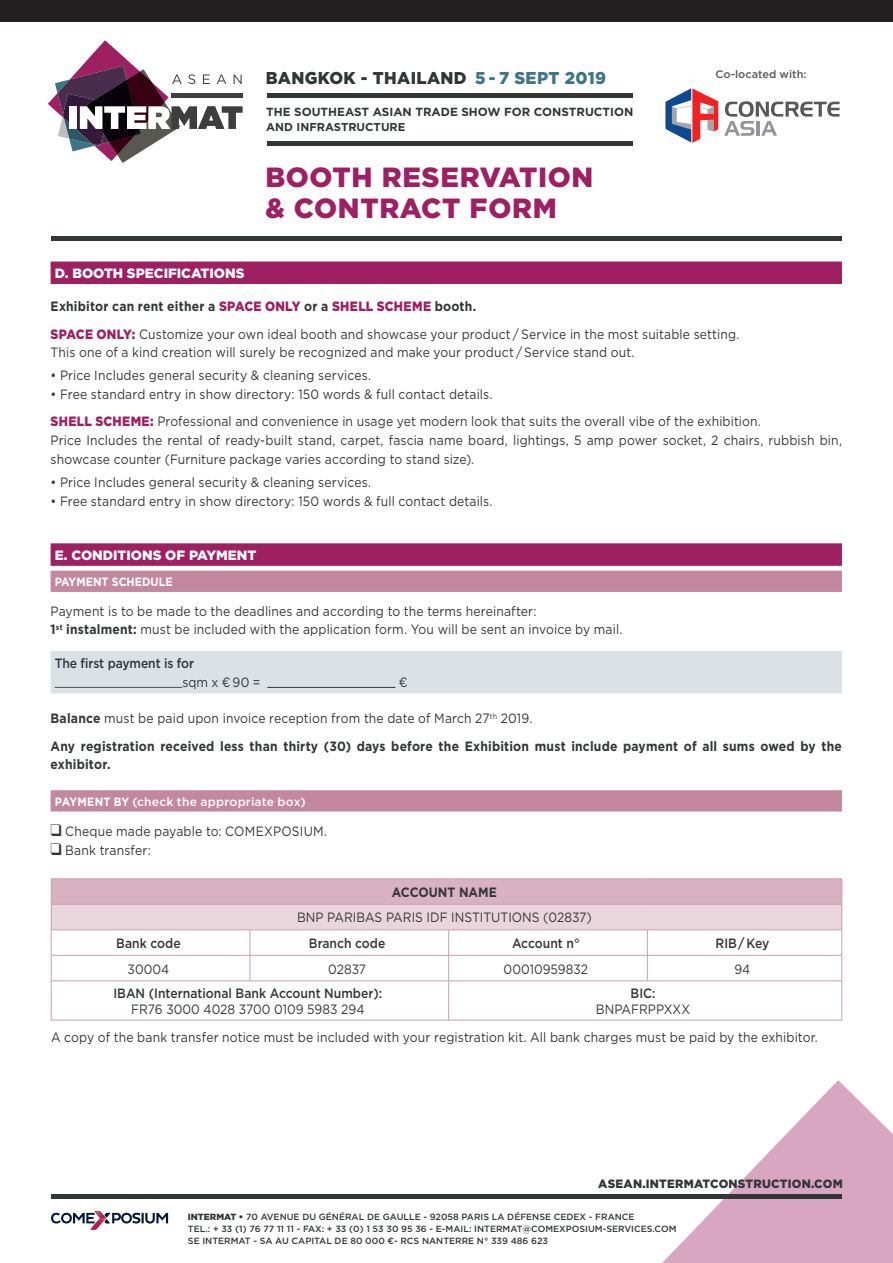
<style>
.page{position:relative;width:893px;height:1263px;background:#fff}
.page>*{position:absolute;margin:0;border:0;box-sizing:border-box;transform-origin:0 0}
.t1{font:900 27.75px/31.5px "Gotham";letter-spacing:.025em;color:#9e1f62}
.t2{font:900 17.1px "Gotham";letter-spacing:.02em;color:#333637}
.t3{font:13.5px/27.3px "Gotham";letter-spacing:.01em;color:#333637;scale:.9 1}
.t4{font:700 13.5px/27.3px "Gotham";letter-spacing:.015em;color:#333637;scale:.9 1}
.t5{font:500 13.5px "Gotham";color:#333637;scale:.9 1}
.t6{font:900 13.5px "Gotham";color:#fff}
.t7{font:500 12px "Gotham";letter-spacing:.02em;color:#fff}
.t8{font:900 12px "Gotham";letter-spacing:.02em;color:#333637}
.t9{font:700 12px "Gotham";color:#fff;scale:.9 1}
.t10{font:700 11.7px "Gotham";color:#333637}
.t11{font:700 11.4px "Gotham";color:#333637}
.t12{font:500 10.95px "Gotham";color:#57585a}
.t13{font:500 9px/12.1px "Gotham";color:#333637}
.s1{color:#3e7586}
.s2{font-weight:700}
.s3{font-weight:900;color:#9e1f62}
.s4{font-weight:400}
.s5{font-weight:900}
</style>
<div class="page">
<svg style="left:662px;top:1080px;width:231px;height:183px;fill:#d8a6c0"></svg>
<div style="left:51px;top:1194px;width:791px;height:5px;background:#333637"></div>
<svg style="left:51px;top:1211px;width:117px;height:19px"></svg>
<div style="left:0;top:0;width:893px;height:22px;background:#231f20"></div>
<svg style="left:48px;top:40px;width:195px;height:123px"></svg>
<div style="left:267px;top:93px;width:366px;height:5px;background:#333637"></div>
<hr style="left:267px;top:141px;width:366px;height:4px;background:#333637">
<svg style="left:665px;top:88px;width:53px;height:55px"></svg>
<svg style="left:724px;top:101px;width:115px;height:35px"></svg>
<div style="left:51px;top:236px;width:791px;height:5px;background:#333637"></div>
<div style="left:51px;top:261px;width:791px;height:23px;background:#9e1f62"></div>
<div style="left:51px;top:543px;width:791px;height:23px;background:#9e1f62"></div>
<div style="left:51px;top:571px;width:791px;height:21px;background:#c4889e"></div>
<div style="left:51px;top:790px;width:791px;height:21px;background:#c4889e"></div>
<div style="left:51px;top:651px;width:791px;height:42px;background:#dce1e5"></div>
<hr style="left:55px;top:687px;width:127px;height:1px;background:#505152">
<hr style="left:267px;top:687px;width:128px;height:1px;background:#333637">
<div style="left:51px;top:879px;width:791px;height:25px;background:#d8b2c0"></div>
<div style="left:51px;top:904px;width:791px;height:26px;background:#e9d6dc"></div>
<svg style="left:52px;top:930px;width:789px;height:90px"></svg>
<hr style="left:51px;top:878px;width:199px;height:1px;background:#ce9dae">
<hr style="left:250px;top:878px;width:199px;height:1px;background:#ce9dae">
<hr style="left:449px;top:878px;width:198px;height:1px;background:#ce9dae">
<hr style="left:647px;top:878px;width:195px;height:1px;background:#ce9dae">
<hr style="left:51px;top:904px;width:199px;height:1px;background:#ce9dae">
<hr style="left:250px;top:904px;width:199px;height:1px;background:#ce9dae">
<hr style="left:449px;top:904px;width:198px;height:1px;background:#ce9dae">
<hr style="left:647px;top:904px;width:195px;height:1px;background:#ce9dae">
<hr style="left:51px;top:929px;width:199px;height:1px;background:#ce9dae">
<hr style="left:250px;top:929px;width:199px;height:1px;background:#ce9dae">
<hr style="left:449px;top:929px;width:198px;height:1px;background:#ce9dae">
<hr style="left:647px;top:929px;width:195px;height:1px;background:#ce9dae">
<hr style="left:51px;top:955px;width:199px;height:1px;background:#ce9dae">
<svg style="left:51px;top:879px;width:1px;height:101px"></svg>
<hr style="left:250px;top:955px;width:199px;height:1px;background:#ce9dae">
<svg style="left:250px;top:930px;width:1px;height:50px"></svg>
<hr style="left:449px;top:955px;width:198px;height:1px;background:#ce9dae">
<svg style="left:448px;top:930px;width:1px;height:50px"></svg>
<hr style="left:647px;top:955px;width:195px;height:1px;background:#ce9dae">
<svg style="left:647px;top:930px;width:1px;height:50px"></svg>
<svg style="left:841px;top:879px;width:1px;height:101px"></svg>
<hr style="left:51px;top:980px;width:199px;height:1px;background:#ce9dae">
<hr style="left:51px;top:981px;width:1px;height:39px;background:#ce9dae">
<hr style="left:250px;top:980px;width:199px;height:1px;background:#ce9dae">
<hr style="left:449px;top:980px;width:198px;height:1px;background:#ce9dae">
<hr style="left:448px;top:981px;width:1px;height:39px;background:#ce9dae">
<hr style="left:647px;top:980px;width:195px;height:1px;background:#ce9dae">
<hr style="left:841px;top:981px;width:1px;height:39px;background:#ce9dae">
<hr style="left:51px;top:1020px;width:199px;height:1px;background:#ce9dae">
<hr style="left:250px;top:1020px;width:199px;height:1px;background:#ce9dae">
<hr style="left:449px;top:1020px;width:198px;height:1px;background:#ce9dae">
<hr style="left:647px;top:1020px;width:195px;height:1px;background:#ce9dae">
<p class="t2" style="left:266px;top:66px;width:342px">BANGKOK - THAILAND <span class="s1">5 - 7 SEPT 2019</span></p>
<p class="t10" style="left:266px;top:104px;width:369px">THE SOUTHEAST ASIAN TRADE SHOW FOR CONSTRUCTION</p>
<p class="t11" style="left:266px;top:119px;width:141px">AND INFRASTRUCTURE</p>
<h1 class="t1" style="left:265px;top:161px;width:329px">BOOTH RESERVATION &amp; CONTRACT FORM</h1>
<p class="t12" style="left:715px;top:67px;width:93px">Co-located with:</p>
<p class="t6" style="left:55px;top:264px;width:191px">D. BOOTH SPECIFICATIONS</p>
<p class="t3" style="left:51px;top:293px;width:767px"><span class="s2">Exhibitor can rent either a</span> <span class="s3">SPACE ONLY</span> <span class="s2">or a</span> <span class="s3">SHELL SCHEME</span> <span class="s2">booth.<br></span><span class="s3">SPACE ONLY:</span> Customize your own ideal booth and showcase your product / Service in the most suitable setting.</p>
<p class="t3" style="left:51px;top:339px;width:650px">This one of a kind creation will surely be recognized and make your product / Service stand out.</p>
<p class="t3" style="left:51px;top:362px;width:358px">• Price Includes general security &amp; cleaning services.</p>
<p class="t3" style="left:51px;top:380px;width:791px">• Free standard entry in show directory: 150 words &amp; full contact details.<br><span class="s3">SHELL SCHEME:</span> Professional and convenience in usage yet modern look that suits the overall vibe of the exhibition.</p>
<p class="t3" style="left:51px;top:431px;width:881px;line-height:18.8px">Price Includes the rental of ready-built stand, carpet, fascia name board, lightings, 5 amp power socket, 2 chairs, rubbish bin, showcase counter (Furniture package varies according to stand size).</p>
<p class="t3" style="left:51px;top:468px;width:358px">• Price Includes general security &amp; cleaning services.</p>
<p class="t3" style="left:51px;top:487px;width:493px">• Free standard entry in show directory: 150 words &amp; full contact details.</p>
<p class="t6" style="left:55px;top:546px;width:203px">E. CONDITIONS OF PAYMENT</p>
<p class="t9" style="left:55px;top:574px;width:132px">PAYMENT SCHEDULE</p>
<p class="t3" style="left:51px;top:601px;width:637px;line-height:18.8px">Payment is to be made to the deadlines and according to the terms hereinafter:<br><span class="s2">1</span><sup>st</sup> <span class="s2">instalment:</span> must be included with the application form. You will be sent an invoice by mail.</p>
<p class="t5" style="left:55px;top:654px;width:156px">The first payment is for</p>
<p class="t3" style="left:182px;top:669px;width:88px">sqm x € 90 =</p>
<p class="t3" style="left:399px;top:669px;width:11px">€</p>
<p class="t4" style="left:51px;top:705px;width:881px">Balance <span class="s4">must be paid upon invoice reception from the date of March 27</span><sup>th</sup> <span class="s4">2019.<br></span>Any registration received less than thirty (30) days before the Exhibition must include payment of all sums owed by the</p>
<p class="t4" style="left:51px;top:751px;width:68px">exhibitor.</p>
<p class="t7" style="left:55px;top:794px;width:253px"><span class="s2">PAYMENT BY</span> (check the appropriate box)</p>
<p class="t3" style="left:51px;top:817px;width:309px">❑ Cheque made payable to: COMEXPOSIUM.</p>
<p class="t3" style="left:51px;top:837px;width:113px">❑ Bank transfer:</p>
<p class="t4" style="left:392px;top:878px;width:118px">ACCOUNT NAME</p>
<p class="t3" style="left:297px;top:904px;width:329px">BNP PARIBAS PARIS IDF INSTITUTIONS (02837)</p>
<p class="t5" style="left:116px;top:934px;width:73px">Bank code</p>
<p class="t5" style="left:309px;top:934px;width:86px">Branch code</p>
<p class="t5" style="left:512px;top:934px;width:77px">Account n°</p>
<p class="t5" style="left:716px;top:934px;width:61px">RIB/ Key</p>
<p class="t3" style="left:128px;top:955px;width:48px">30004</p>
<p class="t3" style="left:328px;top:955px;width:44px">02837</p>
<p class="t3" style="left:504px;top:955px;width:95px">00010959832</p>
<p class="t3" style="left:734px;top:955px;width:19px">94</p>
<p class="t5" style="left:113px;top:984px;width:300px">IBAN (International Bank Account Number):</p>
<p class="t3" style="left:131px;top:995px;width:261px">FR76 3000 4028 3700 0109 5983 294</p>
<p class="t5" style="left:631px;top:984px;width:29px">BIC:</p>
<p class="t3" style="left:51px;top:995px;width:854px;line-height:28.2px;text-indent:545px">BNPAFRPPXXX<br>A copy of the bank transfer notice must be included with your registration kit. All bank charges must be paid by the exhibitor.</p>
<p class="t8" style="left:598px;top:1176px;width:246px">ASEAN.INTERMATCONSTRUCTION.COM</p>
<p class="t13" style="left:188px;top:1210px;width:490px"><span class="s5">INTERMAT •</span> 70 AVENUE DU GÉNÉRAL DE GAULLE - 92058 PARIS LA DÉFENSE CEDEX - FRANCE<br>TEL.: + 33 (1) 76 77 11 11 - FAX: + 33 (0) 1 53 30 95 36 - E-MAIL: INTERMAT@COMEXPOSIUM-SERVICES.COM<br>SE INTERMAT - SA AU CAPITAL DE 80 000 €- RCS NANTERRE N° 339 486 623</p>
</div>
